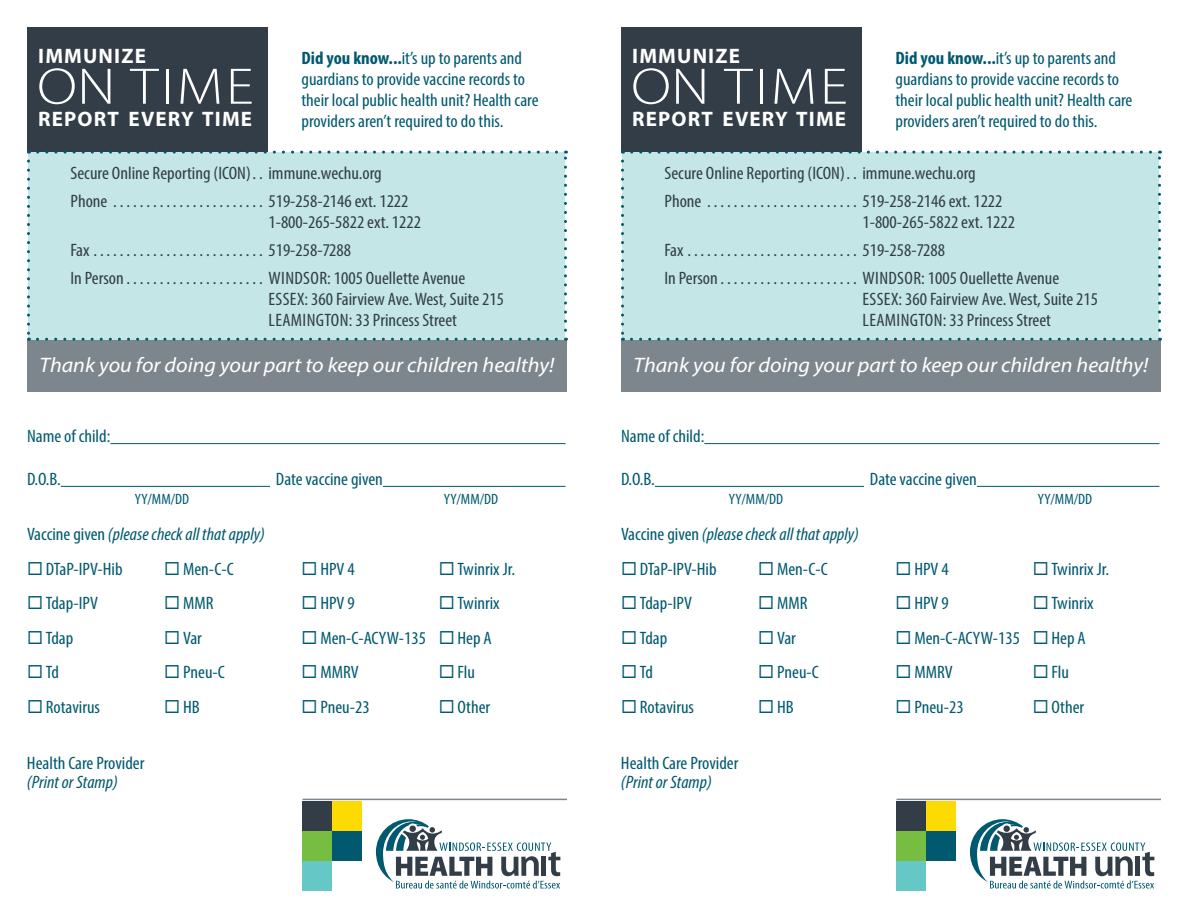
<style>
.page{position:relative;width:1188px;height:918px;background:#fff}
.page>*{position:absolute;margin:0;border:0;box-sizing:border-box;transform-origin:0 0}
.t1{font:300 51.75px "Myriad Pro";letter-spacing:.05em;color:#fff;scale:1.15 1}
.t2{font:italic 21px "Myriad Pro";color:#fff;scale:1.05 1}
.t3{font:700 21px "Myriad Pro";letter-spacing:.055em;color:#fff}
.t4{font:condensed 18px/21px "Myriad Pro";color:#00596f;scale:1.05 1}
.t5{font:condensed 18px/27.8px "Myriad Pro";color:#323d47;scale:1.05 1}
.t6{font:italic condensed 18px "Myriad Pro";color:#00596f;scale:1.05 1}
.t7{font:condensed 15px "Myriad Pro";color:#00596f;scale:1.05 1}
.s1{font-weight:700}
.s2{font-style:normal}
</style>
<div class="page">
<div style="left:621px;top:339px;width:540px;height:53px;background:#7e868d"></div>
<div style="left:27px;top:339px;width:540px;height:53px;background:#7e868d"></div>
<div style="left:621px;top:27px;width:241px;height:125px;background:#323d47"></div>
<div style="left:27px;top:27px;width:241px;height:125px;background:#323d47"></div>
<div style="left:622px;top:152px;width:538px;height:187px;background:#c4e6e6"></div>
<svg style="left:621px;top:161px;width:3px;height:180px"></svg>
<svg style="left:631px;top:338px;width:530px;height:3px"></svg>
<svg style="left:1158px;top:151px;width:3px;height:179px"></svg>
<svg style="left:622px;top:151px;width:529px;height:3px"></svg>
<div style="left:28px;top:152px;width:538px;height:187px;background:#c4e6e6"></div>
<svg style="left:27px;top:161px;width:3px;height:180px"></svg>
<svg style="left:37px;top:338px;width:530px;height:3px"></svg>
<svg style="left:564px;top:151px;width:3px;height:179px"></svg>
<svg style="left:28px;top:151px;width:529px;height:3px"></svg>
<div style="left:897px;top:801px;width:29px;height:29px;background:#323d47"></div>
<div style="left:927px;top:801px;width:29px;height:29px;background:#fcda04"></div>
<div style="left:897px;top:831px;width:29px;height:30px;background:#77bd42"></div>
<div style="left:927px;top:831px;width:29px;height:30px;background:#00596f"></div>
<div style="left:897px;top:861px;width:29px;height:30px;background:#66c7c7"></div>
<div style="left:303px;top:801px;width:29px;height:29px;background:#323d47"></div>
<div style="left:333px;top:801px;width:29px;height:29px;background:#fcda04"></div>
<div style="left:303px;top:831px;width:29px;height:30px;background:#77bd42"></div>
<div style="left:333px;top:831px;width:29px;height:30px;background:#00596f"></div>
<div style="left:303px;top:861px;width:29px;height:30px;background:#66c7c7"></div>
<hr style="left:897px;top:799px;width:264px;height:1px;background:#7e868d">
<hr style="left:303px;top:799px;width:264px;height:1px;background:#7e868d">
<hr style="left:704px;top:443px;width:456px;height:1px;background:#00596f">
<hr style="left:655px;top:486px;width:209px;height:1px;background:#00596f">
<hr style="left:977px;top:486px;width:182px;height:1px;background:#00596f">
<hr style="left:110px;top:443px;width:456px;height:1px;background:#00596f">
<hr style="left:61px;top:486px;width:209px;height:1px;background:#00596f">
<hr style="left:383px;top:486px;width:182px;height:1px;background:#00596f">
<svg style="left:970px;top:819px;width:184px;height:70px"></svg>
<svg style="left:376px;top:819px;width:184px;height:70px"></svg>
<p class="t3" style="left:38px;top:42px;width:109px">IMMUNIZE</p>
<h1 class="t1" style="left:37px;top:55px;width:190px">ON TIME</h1>
<p class="t3" style="left:38px;top:105px;width:215px">REPORT EVERY TIME</p>
<p class="t4" style="left:302px;top:47px;width:227px"><span class="s1">Did you know...</span>it’s up to parents and guardians to provide vaccine records to their local public health unit? Health care providers aren’t required to do this.</p>
<p class="t5" style="left:70px;top:159px;width:323px">Secure Online Reporting (ICON) . . immune.wechu.org<br>Phone . . . . . . . . . . . . . . . . . . . . . . . 519-258-2146 ext. 1222</p>
<p class="t5" style="left:70px;top:208px;width:377px;text-indent:198px">1-800-265-5822 ext. 1222<br>Fax . . . . . . . . . . . . . . . . . . . . . . . . . . 519-258-7288<br>In Person . . . . . . . . . . . . . . . . . . . . . WINDSOR: 1005 Ouellette Avenue</p>
<p class="t5" style="left:268px;top:288px;width:226px;line-height:21px">ESSEX: 360 Fairview Ave. West, Suite 215<br>LEAMINGTON: 33 Princess Street</p>
<p class="t2" style="left:40px;top:352px;width:492px">Thank you for doing your part to keep our children healthy!</p>
<p class="t4" style="left:27px;top:425px;width:81px">Name of child:</p>
<p class="t4" style="left:27px;top:468px;width:32px">D.O.B.</p>
<p class="t4" style="left:276px;top:468px;width:103px">Date vaccine given</p>
<p class="t7" style="left:135px;top:490px;width:54px">YY/MM/DD</p>
<p class="t7" style="left:444px;top:490px;width:54px">YY/MM/DD</p>
<p class="t6" style="left:27px;top:523px;width:228px"><span class="s2">Vaccine given</span> (please check all that apply)</p>
<p class="t4" style="left:27px;top:558px;width:93px">◻ DTaP-IPV-Hib</p>
<p class="t4" style="left:27px;top:592px;width:69px">◻ Tdap-IPV</p>
<p class="t4" style="left:27px;top:627px;width:46px">◻ Tdap</p>
<p class="t4" style="left:27px;top:661px;width:32px">◻Td</p>
<p class="t4" style="left:27px;top:696px;width:71px">◻ Rotavirus</p>
<p class="t4" style="left:164px;top:558px;width:68px">◻ Men-C-C</p>
<p class="t4" style="left:164px;top:592px;width:48px">◻ MMR</p>
<p class="t4" style="left:164px;top:627px;width:37px">◻ Var</p>
<p class="t4" style="left:164px;top:661px;width:59px">◻ Pneu-C</p>
<p class="t4" style="left:164px;top:696px;width:35px">◻HB</p>
<p class="t4" style="left:302px;top:558px;width:52px">◻ HPV 4</p>
<p class="t4" style="left:302px;top:592px;width:52px">◻ HPV 9</p>
<p class="t4" style="left:302px;top:627px;width:120px">◻ Men-C-ACYW-135</p>
<p class="t4" style="left:302px;top:661px;width:56px">◻ MMRV</p>
<p class="t4" style="left:302px;top:696px;width:66px">◻ Pneu-23</p>
<p class="t4" style="left:439px;top:558px;width:73px">◻ Twinrix Jr.</p>
<p class="t4" style="left:439px;top:592px;width:60px">◻ Twinrix</p>
<p class="t4" style="left:439px;top:627px;width:52px">◻ Hep A</p>
<p class="t4" style="left:439px;top:661px;width:36px">◻ Flu</p>
<p class="t4" style="left:439px;top:696px;width:51px">◻ Other</p>
<p class="t4" style="left:27px;top:752px;width:113px">Health Care Provider</p>
<p class="t6" style="left:27px;top:772px;width:88px">(Print or Stamp)</p>
<p class="t3" style="left:632px;top:42px;width:109px">IMMUNIZE</p>
<h1 class="t1" style="left:631px;top:55px;width:190px">ON TIME</h1>
<p class="t3" style="left:632px;top:105px;width:215px">REPORT EVERY TIME</p>
<p class="t4" style="left:896px;top:47px;width:227px"><span class="s1">Did you know...</span>it’s up to parents and guardians to provide vaccine records to their local public health unit? Health care providers aren’t required to do this.</p>
<p class="t5" style="left:664px;top:159px;width:323px">Secure Online Reporting (ICON) . . immune.wechu.org<br>Phone . . . . . . . . . . . . . . . . . . . . . . . 519-258-2146 ext. 1222</p>
<p class="t5" style="left:664px;top:208px;width:377px;text-indent:198px">1-800-265-5822 ext. 1222<br>Fax . . . . . . . . . . . . . . . . . . . . . . . . . . 519-258-7288<br>In Person . . . . . . . . . . . . . . . . . . . . . WINDSOR: 1005 Ouellette Avenue</p>
<p class="t5" style="left:862px;top:288px;width:226px;line-height:21px">ESSEX: 360 Fairview Ave. West, Suite 215<br>LEAMINGTON: 33 Princess Street</p>
<p class="t2" style="left:634px;top:352px;width:492px">Thank you for doing your part to keep our children healthy!</p>
<p class="t4" style="left:621px;top:425px;width:81px">Name of child:</p>
<p class="t4" style="left:621px;top:468px;width:32px">D.O.B.</p>
<p class="t4" style="left:870px;top:468px;width:103px">Date vaccine given</p>
<p class="t7" style="left:729px;top:490px;width:54px">YY/MM/DD</p>
<p class="t7" style="left:1038px;top:490px;width:54px">YY/MM/DD</p>
<p class="t6" style="left:621px;top:523px;width:228px"><span class="s2">Vaccine given</span> (please check all that apply)</p>
<p class="t4" style="left:621px;top:558px;width:93px">◻ DTaP-IPV-Hib</p>
<p class="t4" style="left:621px;top:592px;width:69px">◻ Tdap-IPV</p>
<p class="t4" style="left:621px;top:627px;width:46px">◻ Tdap</p>
<p class="t4" style="left:621px;top:661px;width:32px">◻Td</p>
<p class="t4" style="left:621px;top:696px;width:71px">◻ Rotavirus</p>
<p class="t4" style="left:758px;top:558px;width:68px">◻ Men-C-C</p>
<p class="t4" style="left:758px;top:592px;width:48px">◻ MMR</p>
<p class="t4" style="left:758px;top:627px;width:37px">◻ Var</p>
<p class="t4" style="left:758px;top:661px;width:59px">◻ Pneu-C</p>
<p class="t4" style="left:758px;top:696px;width:35px">◻HB</p>
<p class="t4" style="left:896px;top:558px;width:52px">◻ HPV 4</p>
<p class="t4" style="left:896px;top:592px;width:52px">◻ HPV 9</p>
<p class="t4" style="left:896px;top:627px;width:120px">◻ Men-C-ACYW-135</p>
<p class="t4" style="left:896px;top:661px;width:56px">◻ MMRV</p>
<p class="t4" style="left:896px;top:696px;width:66px">◻ Pneu-23</p>
<p class="t4" style="left:1033px;top:558px;width:73px">◻ Twinrix Jr.</p>
<p class="t4" style="left:1033px;top:592px;width:60px">◻ Twinrix</p>
<p class="t4" style="left:1033px;top:627px;width:52px">◻ Hep A</p>
<p class="t4" style="left:1033px;top:661px;width:36px">◻ Flu</p>
<p class="t4" style="left:1033px;top:696px;width:51px">◻ Other</p>
<p class="t4" style="left:621px;top:752px;width:113px">Health Care Provider</p>
<p class="t6" style="left:621px;top:772px;width:88px">(Print or Stamp)</p>
</div>
